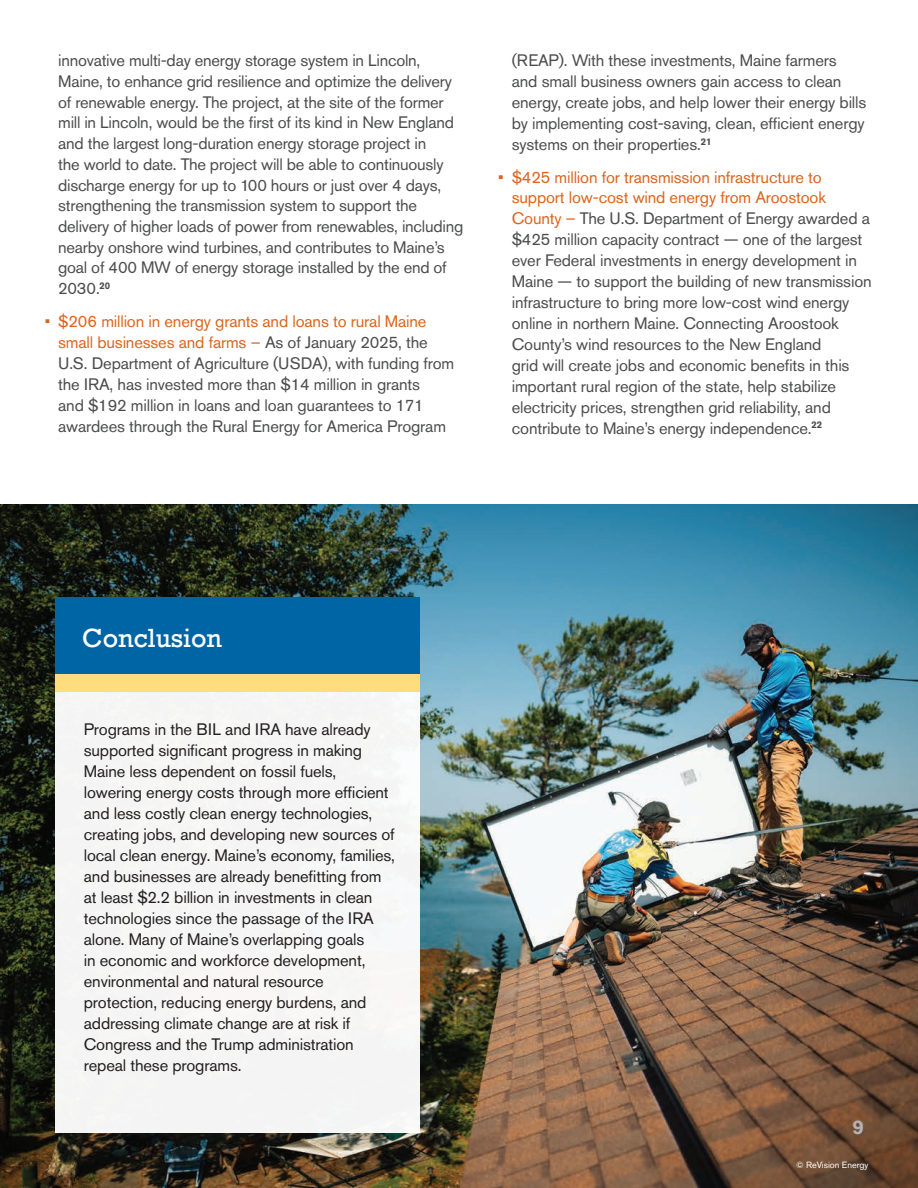
<style>
.page{position:relative;width:918px;height:1188px;background:#fff}
.page>*{position:absolute;margin:0;border:0;box-sizing:border-box;transform-origin:0 0}
.t1{font:27px "Rockwell";color:#fff}
.t2{font:700 18px "Rockwell";color:#b2b3b7}
.t3{font:16.5px/21px "Akzidenz Grotesk Pro";letter-spacing:-.01em;color:#4b4c4d}
.t4{font:16.5px/21px "Akzidenz Grotesk Pro";letter-spacing:-.01em;color:#231f20}
.t5{font:16.5px/19.5px "Akzidenz Grotesk Pro";letter-spacing:-.01em;color:#dc641c;text-align:right}
.t6{font:9px "Akzidenz Grotesk Pro";color:#fff}
.s1{color:#dc641c}
</style>
<div class="page">
<img style="left:0;top:505px;width:918px;height:683px">
<div style="left:55px;top:597px;width:365px;height:536px;background:#f5f5f4"></div>
<div style="left:55px;top:597px;width:365px;height:77px;background:#0065a4"></div>
<div style="left:55px;top:674px;width:365px;height:18px;background:#ffdc7e"></div>
<p class="t3" style="left:58px;top:50px;width:407px">innovative multi-day energy storage system in Lincoln, Maine, to enhance grid resilience and optimize the delivery of renewable energy. The project, at the site of the former mill in Lincoln, would be the first of its kind in New England and the largest long-duration energy storage project in<br>the world to date. The project will be able to continuously discharge energy for up to 100 hours or just over 4 days, strengthening the transmission system to support the delivery of higher loads of power from renewables, including nearby onshore wind turbines, and contributes to Maine’s goal of 400 MW of energy storage installed by the end of 2030.<sup>20</sup></p>
<p class="t3" style="left:58px;top:311px;width:398px;text-indent:-13px"><span class="s1">• $206 million in energy grants and loans to rural Maine small businesses and farms –</span> As of January 2025, the U.S. Department of Agriculture (USDA), with funding from the IRA, has invested more than $14 million in grants<br>and $192 million in loans and loan guarantees to 171 awardees through the Rural Energy for America Program</p>
<p class="t3" style="left:512px;top:50px;width:356px">(REAP). With these investments, Maine farmers and small business owners gain access to clean energy, create jobs, and help lower their energy bills by implementing cost-saving, clean, efficient energy systems on their properties.<sup>21</sup></p>
<p class="t5" style="left:498px;top:168px;width:329px">• $425 million for transmission infrastructure to support low-cost wind energy from Aroostook</p>
<p class="t3" style="left:512px;top:208px;width:361px"><span class="s1">County –</span> The U.S. Department of Energy awarded a $425 million capacity contract — one of the largest ever Federal investments in energy development in Maine — to support the building of new transmission infrastructure to bring more low-cost wind energy online in northern Maine. Connecting Aroostook County’s wind resources to the New England<br>grid will create jobs and economic benefits in this important rural region of the state, help stabilize electricity prices, strengthen grid reliability, and contribute to Maine’s energy independence.<sup>22</sup></p>
<h1 class="t1" style="left:82px;top:622px;width:141px">Conclusion</h1>
<p class="t4" style="left:84px;top:718px;width:313px">Programs in the BIL and IRA have already supported significant progress in making Maine less dependent on fossil fuels, lowering energy costs through more efficient and less costly clean energy technologies, creating jobs, and developing new sources of local clean energy. Maine’s economy, families, and businesses are already benefitting from at least $2.2 billion in investments in clean technologies since the passage of the IRA alone. Many of Maine’s overlapping goals<br>in economic and workforce development, environmental and natural resource protection, reducing energy burdens, and addressing climate change are at risk if Congress and the Trump administration repeal these programs.</p>
<p class="t2" style="left:853px;top:1116px;width:13px">9</p>
<p class="t6" style="left:796px;top:1159px;width:74px">© ReVision Energy</p>
</div>
